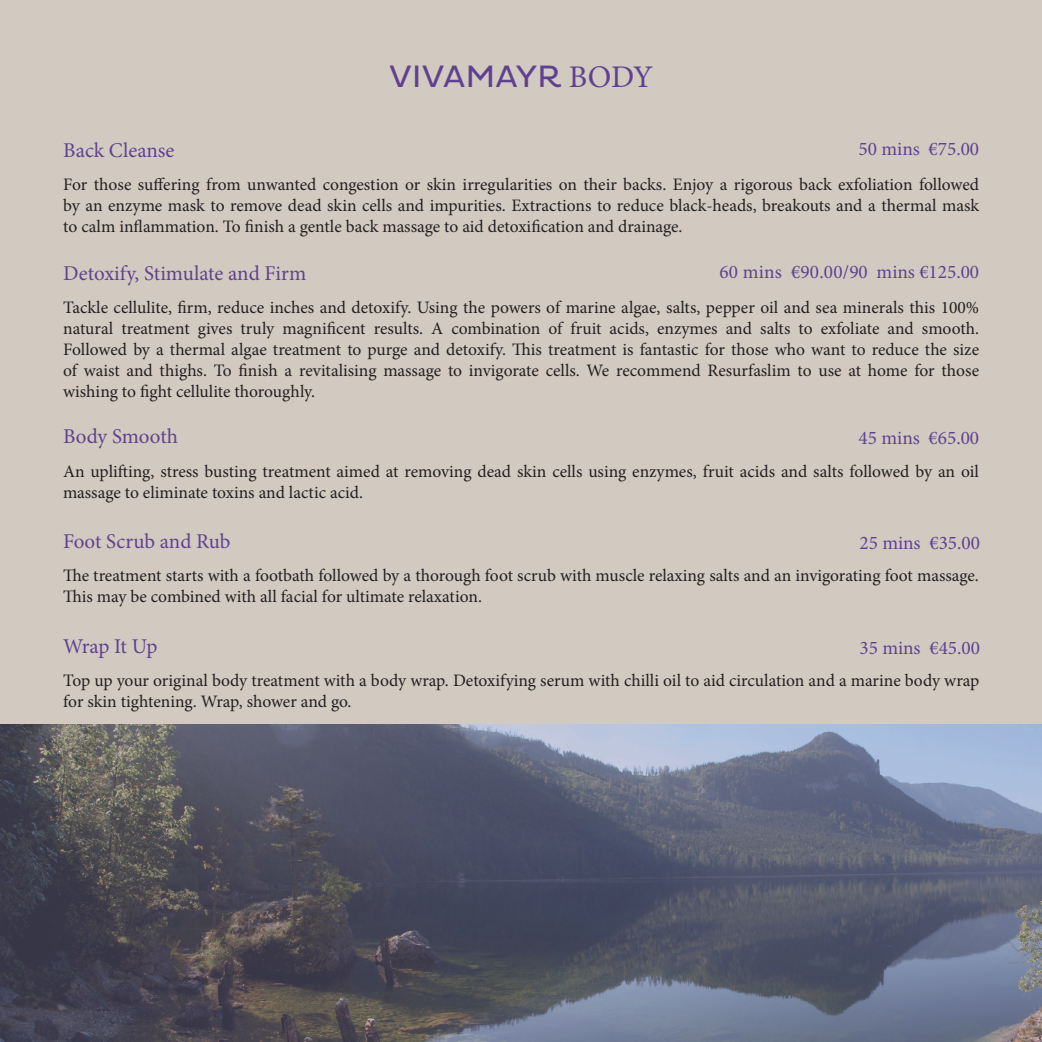
<style>
.page{position:relative;width:1042px;height:1042px;background:#fff}
.page>*{position:absolute;margin:0;border:0;box-sizing:border-box;transform-origin:0 0}
.t1{font:31.5px "Pluto";color:#604190}
.t2{font:21px "Minion Pro";color:#604190}
.t3{font:19.25px "Minion Pro";color:#604190}
.t4{font:17.5px/21px "Minion Pro";color:#231f20}
.s1{font-family:"Minion Pro"}
</style>
<div class="page">
<div style="left:0;top:0;width:1042px;height:724px;background:#d2cac0"></div>
<img style="left:0;top:724px;width:1042px;height:318px">
<h1 class="t1" style="left:389px;top:58px;width:266px">VIVAMAYR <span class="s1">BODY</span></h1>
<p class="t2" style="left:63px;top:136px;width:113px">Back Cleanse</p>
<p class="t4" style="left:63px;top:174px;width:917px;text-align:justify">For those suffering from unwanted congestion or skin irregularities on their backs. Enjoy a rigorous back exfoliation followed by an enzyme mask to remove dead skin cells and impurities. Extractions to reduce black-heads, breakouts and a thermal mask to calm inflammation. To finish a gentle back massage to aid detoxification and drainage.</p>
<p class="t2" style="left:63px;top:259px;width:245px">Detoxify, Stimulate and Firm</p>
<p class="t4" style="left:63px;top:297px;width:917px;text-align:justify">Tackle cellulite, firm, reduce inches and detoxify. Using the powers of marine algae, salts, pepper oil and sea minerals this 100% natural treatment gives truly magnificent results. A combination of fruit acids, enzymes and salts to exfoliate and smooth.<br>Followed by a thermal algae treatment to purge and detoxify. This treatment is fantastic for those who want to reduce the size of waist and thighs. To finish a revitalising massage to invigorate cells. We recommend Resurfaslim to use at home for those wishing to fight cellulite thoroughly.</p>
<p class="t2" style="left:63px;top:422px;width:117px">Body Smooth</p>
<p class="t4" style="left:63px;top:460px;width:917px">An uplifting, stress busting treatment aimed at removing dead skin cells using enzymes, fruit acids and salts followed by an oil massage to eliminate toxins and lactic acid.</p>
<p class="t2" style="left:63px;top:527px;width:169px">Foot Scrub and Rub</p>
<p class="t4" style="left:63px;top:565px;width:917px">The treatment starts with a footbath followed by a thorough foot scrub with muscle relaxing salts and an invigorating foot massage.<br>This may be combined with all facial for ultimate relaxation.</p>
<p class="t2" style="left:63px;top:632px;width:96px">Wrap It Up</p>
<p class="t4" style="left:63px;top:670px;width:917px">Top up your original body treatment with a body wrap. Detoxifying serum with chilli oil to aid circulation and a marine body wrap for skin tightening. Wrap, shower and go.</p>
<p class="t3" style="left:858px;top:136px;width:122px">50 mins €75.00</p>
<p class="t3" style="left:719px;top:259px;width:261px">60 mins €90.00/90 mins €125.00</p>
<p class="t3" style="left:858px;top:425px;width:122px">45 mins €65.00</p>
<p class="t3" style="left:859px;top:530px;width:122px">25 mins €35.00</p>
<p class="t3" style="left:859px;top:635px;width:122px">35 mins €45.00</p>
</div>
